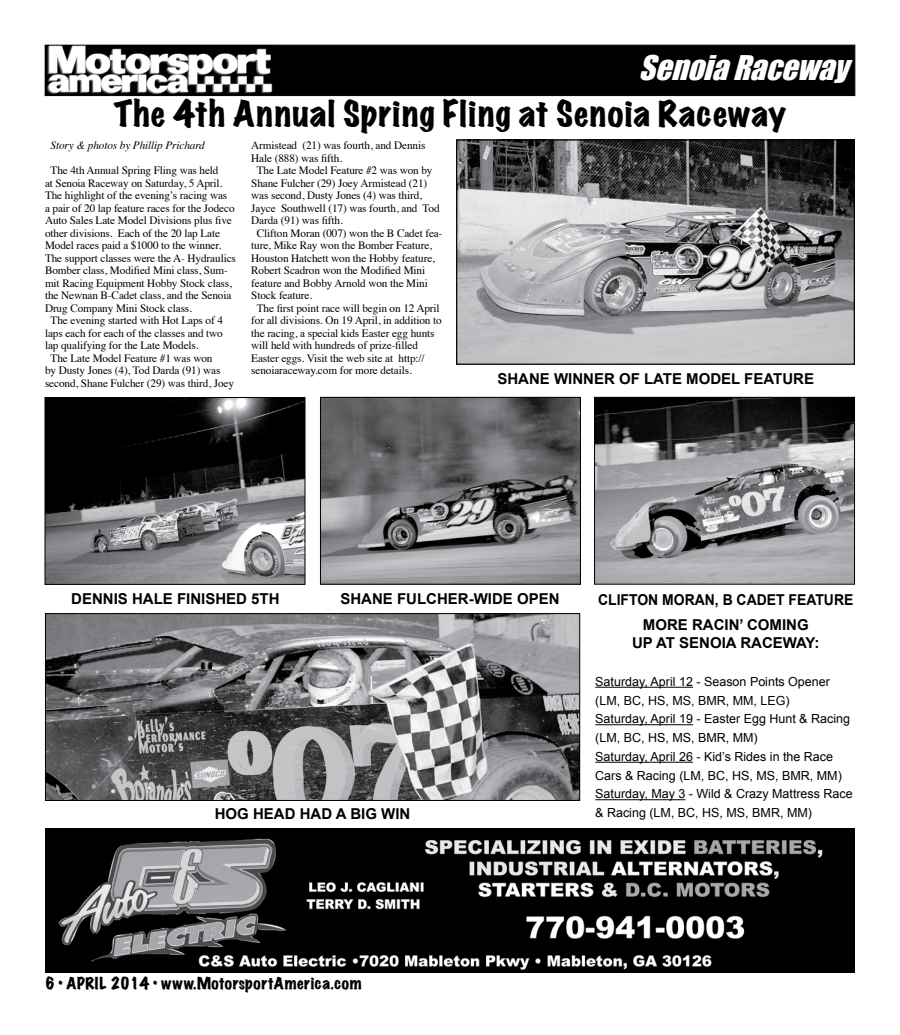
<style>
.page{position:relative;width:900px;height:1035px;background:#fff}
.page>*{position:absolute;margin:0;border:0;box-sizing:border-box;transform-origin:0 0}
.t1{font:expanded 32.5px "Marker Felt";letter-spacing:.04em;color:#000}
.t2{font:italic 31.25px "Impact";color:#fff}
.t3{font:700 15px "Arial";color:#000}
.t4{font:700 15px/25.1px "Arial";color:#000;text-align:center;scale:.93 1}
.t5{font:expanded 15px "Marker Felt";letter-spacing:.035em;color:#000}
.t6{font:12.5px/18.8px "Arial";color:#000}
.t7{font:11.25px "Times";letter-spacing:-.01em;color:#000}
.t8{font:italic 11.25px "Times";letter-spacing:-.01em;color:#000}
</style>
<div class="page">
<div style="left:45px;top:45px;width:810px;height:51px;background:#000;border:1px solid #000"></div>
<img style="left:45px;top:45px;width:228px;height:49px">
<img style="left:45px;top:828px;width:810px;height:144px">
<img style="left:458px;top:141px;width:395px;height:222px">
<div style="left:456px;top:139px;width:399px;height:226px;border:1px solid #000"></div>
<hr style="left:595px;top:687px;width:98px;height:1px;background:#000">
<hr style="left:595px;top:724px;width:98px;height:1px;background:#000">
<hr style="left:595px;top:762px;width:98px;height:1px;background:#000">
<hr style="left:595px;top:799px;width:90px;height:1px;background:#000">
<img style="left:47px;top:399px;width:256px;height:184px">
<div style="left:45px;top:397px;width:260px;height:188px;border:1px solid #000"></div>
<img style="left:322px;top:399px;width:257px;height:184px">
<div style="left:320px;top:397px;width:261px;height:188px;border:1px solid #000"></div>
<img style="left:596px;top:399px;width:257px;height:184px">
<div style="left:594px;top:397px;width:261px;height:188px;border:1px solid #000"></div>
<img style="left:47px;top:615px;width:531px;height:184px">
<div style="left:45px;top:613px;width:535px;height:188px;border:1px solid #000"></div>
<h2 class="t2" style="left:639px;top:43px;width:223px">SenoiaRaceway</h2>
<h1 class="t1" style="left:114px;top:89px;width:674px">The 4th Annual Spring Fling at Senoia Raceway</h1>
<p class="t8" style="left:51px;top:136px;width:156px">Story &amp; photos by Phillip Prichard</p>
<p class="t7" style="left:51px;top:160px;width:169px">The 4th Annual Spring Fling was held</p>
<p class="t7" style="left:45px;top:172px;width:179px">at Senoia Raceway on Saturday, 5 April.</p>
<p class="t7" style="left:45px;top:185px;width:184px">The highlight of the evening’s racing was</p>
<p class="t7" style="left:45px;top:197px;width:191px">a pair of 20 lap feature races for the Jodeco</p>
<p class="t7" style="left:45px;top:210px;width:188px">Auto Sales Late Model Divisions plus five</p>
<p class="t7" style="left:45px;top:222px;width:177px">other divisions. Each of the 20 lap Late</p>
<p class="t7" style="left:45px;top:235px;width:178px">Model races paid a $1000 to the winner.</p>
<p class="t7" style="left:45px;top:247px;width:192px">The support classes were the A- Hydraulics</p>
<p class="t7" style="left:45px;top:260px;width:185px">Bomber class, Modified Mini class, Sum-</p>
<p class="t7" style="left:45px;top:272px;width:188px">mit Racing Equipment Hobby Stock class,</p>
<p class="t7" style="left:45px;top:285px;width:188px">the Newnan B-Cadet class, and the Senoia</p>
<p class="t7" style="left:45px;top:297px;width:149px">Drug Company Mini Stock class.</p>
<p class="t7" style="left:51px;top:310px;width:174px">The evening started with Hot Laps of 4</p>
<p class="t7" style="left:45px;top:322px;width:179px">laps each for each of the classes and two</p>
<p class="t7" style="left:45px;top:335px;width:155px">lap qualifying for the Late Models.</p>
<p class="t7" style="left:51px;top:347px;width:163px">The Late Model Feature #1 was won</p>
<p class="t7" style="left:45px;top:360px;width:177px">by Dusty Jones (4), Tod Darda (91) was</p>
<p class="t7" style="left:45px;top:372px;width:191px">second, Shane Fulcher (29) was third, Joey</p>
<p class="t7" style="left:251px;top:135px;width:176px">Armistead (21) was fourth, and Dennis</p>
<p class="t7" style="left:251px;top:147px;width:92px">Hale (888) was fifth.</p>
<p class="t7" style="left:257px;top:160px;width:177px">The Late Model Feature #2 was won by</p>
<p class="t7" style="left:251px;top:172px;width:178px">Shane Fulcher (29) Joey Armistead (21)</p>
<p class="t7" style="left:251px;top:185px;width:172px">was second, Dusty Jones (4) was third,</p>
<p class="t7" style="left:251px;top:197px;width:190px">Jayce Southwell (17) was fourth, and Tod</p>
<p class="t7" style="left:251px;top:210px;width:93px">Darda (91) was fifth.</p>
<p class="t7" style="left:257px;top:222px;width:187px">Clifton Moran (007) won the B Cadet fea-</p>
<p class="t7" style="left:251px;top:235px;width:182px">ture, Mike Ray won the Bomber Feature,</p>
<p class="t7" style="left:251px;top:247px;width:185px">Houston Hatchett won the Hobby feature,</p>
<p class="t7" style="left:251px;top:260px;width:175px">Robert Scadron won the Modified Mini</p>
<p class="t7" style="left:251px;top:272px;width:178px">feature and Bobby Arnold won the Mini</p>
<p class="t7" style="left:251px;top:285px;width:63px">Stock feature.</p>
<p class="t7" style="left:257px;top:297px;width:184px">The first point race will begin on 12 April</p>
<p class="t7" style="left:251px;top:310px;width:192px">for all divisions. On 19 April, in addition to</p>
<p class="t7" style="left:251px;top:322px;width:185px">the racing, a special kids Easter egg hunts</p>
<p class="t7" style="left:251px;top:335px;width:168px">will held with hundreds of prize-filled</p>
<p class="t7" style="left:251px;top:347px;width:175px">Easter eggs. Visit the web site at http://</p>
<p class="t7" style="left:251px;top:360px;width:162px">senoiaraceway.com for more details.</p>
<h3 class="t3" style="left:497px;top:370px;width:318px">SHANE WINNER OF LATE MODEL FEATURE</h3>
<h3 class="t3" style="left:71px;top:591px;width:210px">DENNIS HALE FINISHED 5TH</h3>
<h3 class="t3" style="left:340px;top:591px;width:221px">SHANE FULCHER-WIDE OPEN</h3>
<h3 class="t4" style="left:598px;top:587px;width:276px">CLIFTON MORAN, B CADET FEATURE<br>MORE RACIN’ COMING</h3>
<h3 class="t3" style="left:632px;top:635px;width:189px">UP AT SENOIA RACEWAY:</h3>
<p class="t6" style="left:595px;top:672px;width:259px">Saturday, April 12 - Season Points Opener (LM, BC, HS, MS, BMR, MM, LEG)<br>Saturday, April 19 - Easter Egg Hunt &amp; Racing (LM, BC, HS, MS, BMR, MM)<br>Saturday, April 26 - Kid’s Rides in the Race Cars &amp; Racing (LM, BC, HS, MS, BMR, MM)<br>Saturday, May 3 - Wild &amp; Crazy Mattress Race</p>
<h3 class="t3" style="left:215px;top:805px;width:197px">HOG HEAD HAD A BIG WIN</h3>
<p class="t6" style="left:595px;top:803px;width:218px">&amp; Racing (LM, BC, HS, MS, BMR, MM)</p>
<h3 class="t5" style="left:45px;top:973px;width:318px">6 • APRIL 2014 • www.MotorsportAmerica.com</h3>
</div>
